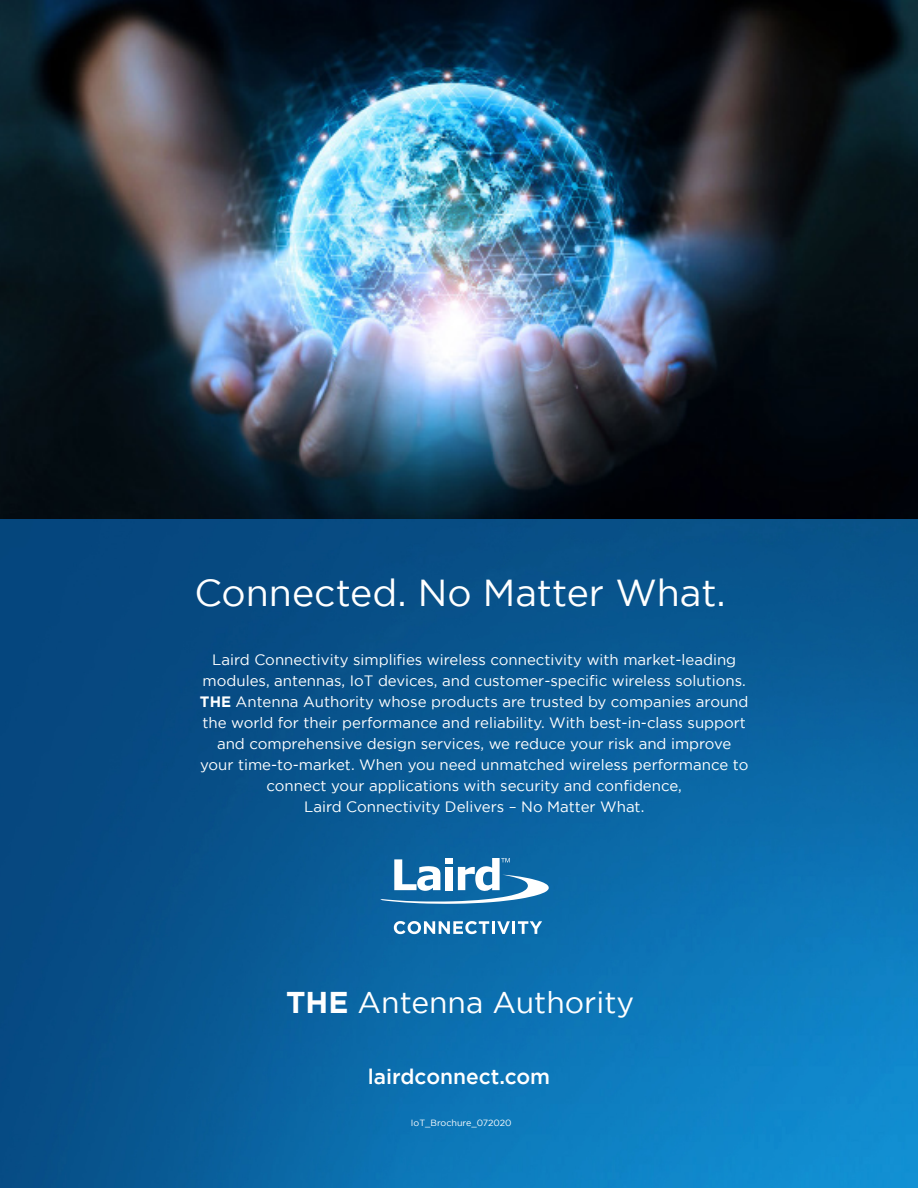
<style>
.page{position:relative;width:918px;height:1188px;background:#fff}
.page>*{position:absolute;margin:0;border:0;box-sizing:border-box;transform-origin:0 0}
.H1___White___Center{font:37.5px "Gotham";color:#fff}
.Title___White___Left{font:30px "Gotham";color:#fff}
.Quote_Box___White{font:500 21px "Gotham";color:#fff}
.Body_Copy___White{font:15px/21px "Gotham";color:#fff;text-align:center}
.Body_Copy___White-2{font:9px "Gotham";color:#fff}
.s1{font-weight:700}
</style>
<div class="page">
<img style="left:0;top:0;width:918px;height:1188px">
<svg style="left:380px;top:858px;width:169px;height:46px"></svg>
<svg style="left:394px;top:921px;width:148px;height:13px"></svg>
<p class="H1___White___Center" style="left:194px;top:572px;width:533px">Connected. No Matter What.</p>
<p class="Body_Copy___White" style="left:200px;top:649px;width:550px">Laird Connectivity simplifies wireless connectivity with market-leading modules, antennas, IoT devices, and customer-specific wireless solutions.<br><span class="s1">THE</span> Antenna Authority whose products are trusted by companies around the world for their performance and reliability. With best-in-class support and comprehensive design services, we reduce your risk and improve your time-to-market. When you need unmatched wireless performance to connect your applications with security and confidence,</p>
<p class="Body_Copy___White" style="left:304px;top:796px;width:342px">Laird Connectivity Delivers – No Matter What.</p>
<p class="Title___White___Left" style="left:286px;top:986px;width:350px"><span class="s1">THE</span> Antenna Authority</p>
<p class="Quote_Box___White" style="left:368px;top:1064px;width:184px">lairdconnect.com</p>
<p class="Body_Copy___White-2" style="left:411px;top:1118px;width:102px">IoT_Brochure_072020</p>
</div>
